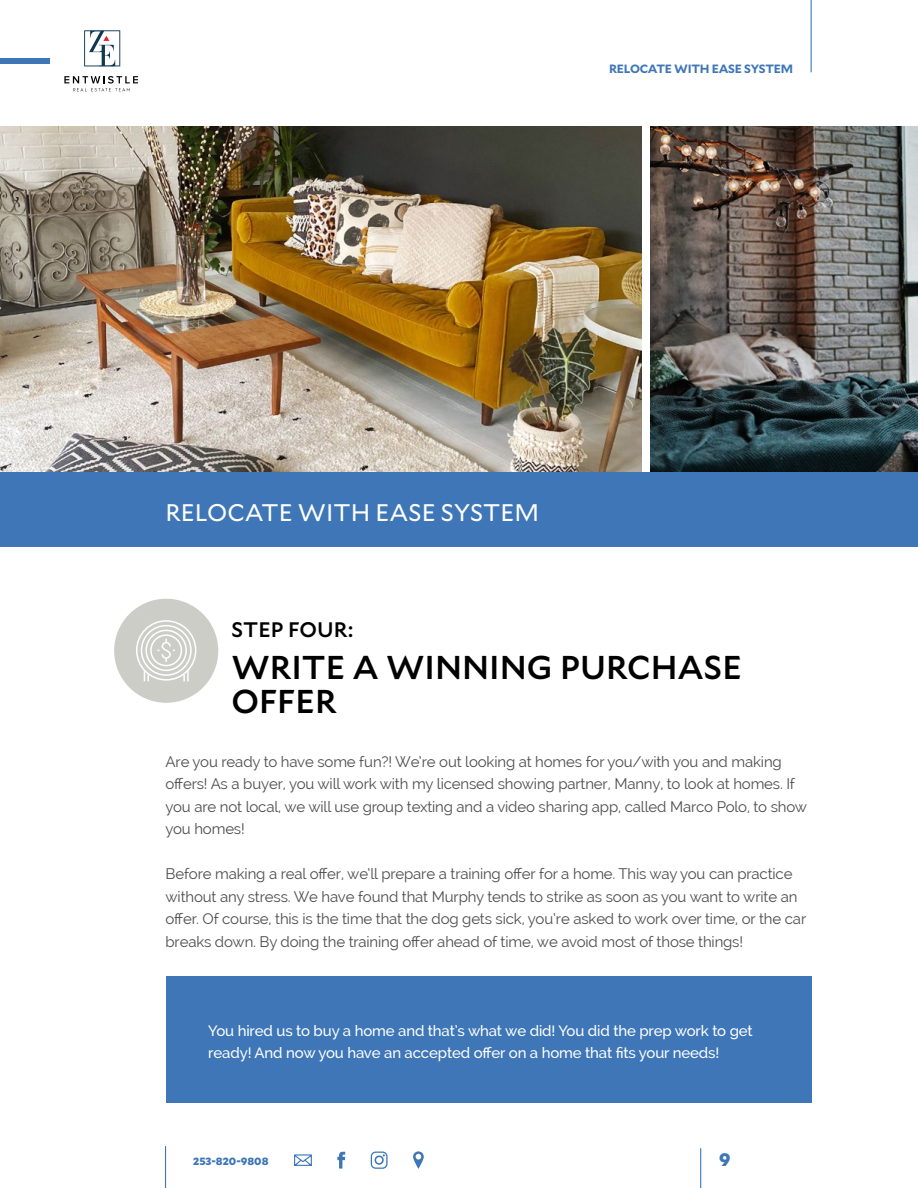
<style>
.page{position:relative;width:918px;height:1188px;background:#fff}
.page>*{position:absolute;margin:0;border:0;box-sizing:border-box;transform-origin:0 0}
.t1{font:500 33px/34.5px "Mallory";color:#000}
.t2{font:24px "Mallory";color:#fff}
.t3{font:500 21px "Mallory";color:#000}
.t4{font:900 18px "Mallory";color:#3e76b7}
.t5{font:15px/22.5px "Raleway";letter-spacing:-.01em;color:#4d4d4f}
.t6{font:500 15px/22.5px "Raleway";letter-spacing:-.01em;color:#fff}
.t7{font:700 12px "Mallory";letter-spacing:-.02em;color:#3e76b7}
.t8{font:900 10.5px "Mallory";color:#3e76b7}
</style>
<div class="page">
<hr style="left:811px;top:0;width:1px;height:72px;background:#3e76b7">
<hr style="left:700px;top:1148px;width:1px;height:40px;background:#3e76b7">
<hr style="left:165px;top:1146px;width:1px;height:42px;background:#3e76b7">
<div style="left:0;top:58px;width:49px;height:5px;background:#3e76b7"></div>
<svg style="left:294px;top:1154px;width:18px;height:12px"></svg>
<svg style="left:337px;top:1152px;width:8px;height:17px"></svg>
<div style="left:371px;top:1152px;width:17px;height:17px;border:1px solid #3e76b7;border-radius:4px"></div>
<div style="left:375px;top:1155px;width:9px;height:10px;border:2px solid #3e76b7;border-radius:50%"></div>
<svg style="left:413px;top:1151px;width:11px;height:18px"></svg>
<svg style="left:84px;top:30px;width:36px;height:36px"></svg>
<svg style="left:64px;top:76px;width:74px;height:15px"></svg>
<img style="left:650px;top:127px;width:268px;height:345px">
<img style="left:0;top:127px;width:642px;height:345px">
<div style="left:166px;top:977px;width:646px;height:126px;background:#3e76b7"></div>
<div style="left:114px;top:599px;width:104px;height:104px;background:#cdcdc8;border-radius:50%"></div>
<svg style="left:136px;top:620px;width:61px;height:61px"></svg>
<div style="left:0;top:472px;width:918px;height:74px;background:#3e76b7"></div>
<p class="t7" style="left:609px;top:59px;width:185px">RELOCATE WITH EASE SYSTEM</p>
<h2 class="t2" style="left:166px;top:495px;width:375px">RELOCATE WITH EASE SYSTEM</h2>
<h3 class="t3" style="left:232px;top:614px;width:123px">STEP FOUR:</h3>
<h1 class="t1" style="left:232px;top:648px;width:512px">WRITE A WINNING PURCHASE<br>OFFER</h1>
<p class="t5" style="left:166px;top:750px;width:643px">Are you ready to have some fun?! We’re out looking at homes for you/with you and making offers! As a buyer, you will work with my licensed showing partner, Manny, to look at homes. If you are not local, we will use group texting and a video sharing app, called Marco Polo, to show you homes!</p>
<p class="t5" style="left:166px;top:863px;width:642px">Before making a real offer, we’ll prepare a training offer for a home. This way you can practice without any stress. We have found that Murphy tends to strike as soon as you want to write an offer. Of course, this is the time that the dog gets sick, you’re asked to work over time, or the car breaks down. By doing the training offer ahead of time, we avoid most of those things!</p>
<p class="t6" style="left:208px;top:1019px;width:546px">You hired us to buy a home and that’s what we did! You did the prep work to get ready! And now you have an accepted offer on a home that fits your needs!</p>
<p class="t8" style="left:193px;top:1153px;width:77px">253-820-9808</p>
<p class="t4" style="left:719px;top:1145px;width:13px">9</p>
</div>
